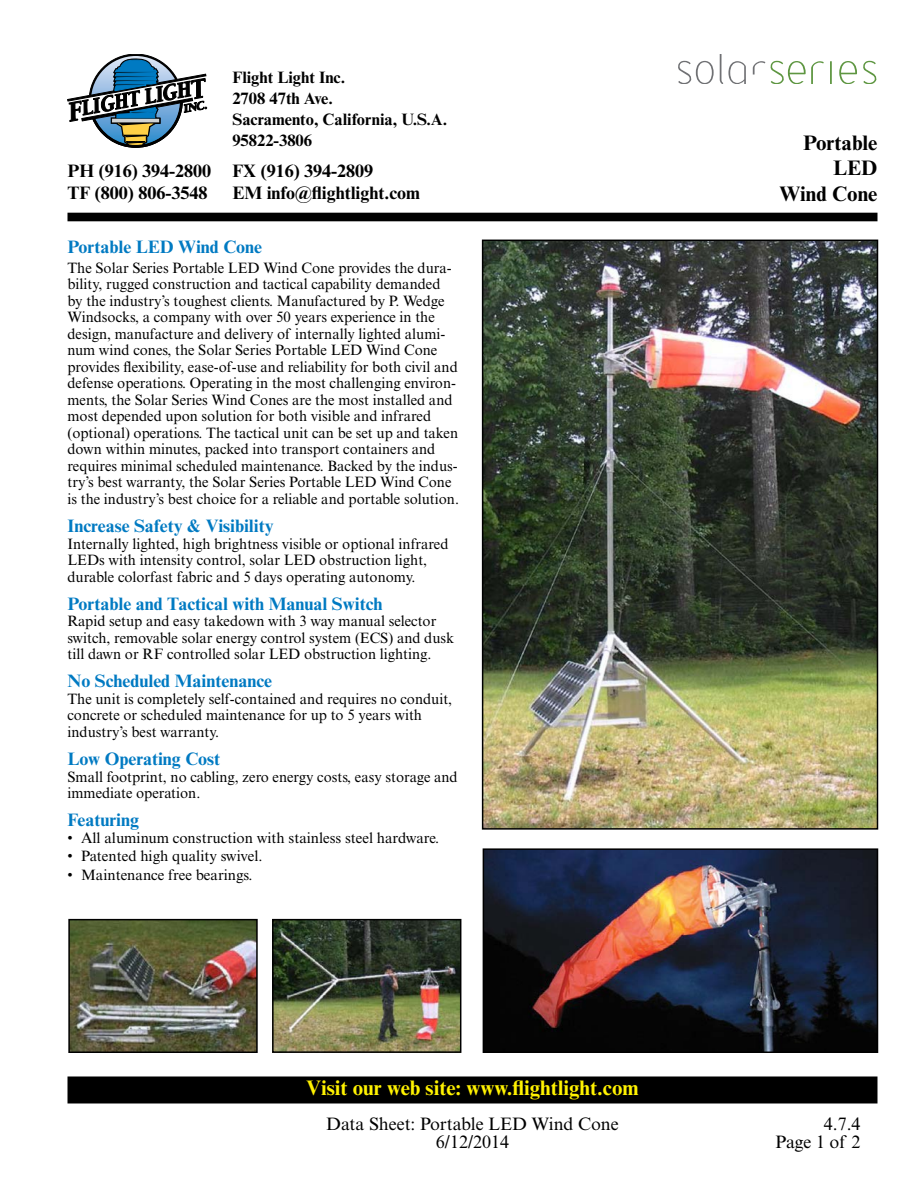
<style>
.page{position:relative;width:918px;height:1188px;background:#fff}
.page>*{position:absolute;margin:0;border:0;box-sizing:border-box;transform-origin:0 0}
.t1{font:700 21px "Times New Roman MT Std";color:#fff200}
.t2{font:700 21px/25.5px "Times New Roman MT Std";color:#000;text-align:right}
.t3{font:700 18px "Times New Roman MT Std";color:#007ac2}
.t4{font:700 18px/22.5px "Times New Roman MT Std";color:#000}
.t5{font:18px/18px "Times New Roman MT Std";color:#000;text-align:right}
.t6{font:700 16.5px/21px "Times New Roman MT Std";color:#000}
.t7{font:15px/16.5px "Times New Roman MT Std";color:#000}
</style>
<div class="page">
<div style="left:68px;top:1077px;width:809px;height:26px;background:#000"></div>
<div style="left:68px;top:1076px;width:810px;height:27px;border:2px solid #000"></div>
<svg style="left:68px;top:54px;width:139px;height:94px"></svg>
<div style="left:68px;top:213px;width:810px;height:8px;background:#000"></div>
<img style="left:485px;top:243px;width:390px;height:584px">
<div style="left:482px;top:240px;width:396px;height:590px;border:2px solid #000"></div>
<img style="left:486px;top:851px;width:389px;height:199px">
<div style="left:483px;top:848px;width:395px;height:205px;border:2px solid #000"></div>
<svg style="left:678px;top:61px;width:36px;height:23px"></svg>
<svg style="left:720px;top:54px;width:26px;height:30px"></svg>
<svg style="left:753px;top:61px;width:71px;height:23px"></svg>
<hr style="left:830px;top:61px;width:2px;height:23px;background:#5e9641">
<svg style="left:839px;top:61px;width:38px;height:23px"></svg>
<img style="left:71px;top:922px;width:184px;height:128px">
<div style="left:68px;top:919px;width:190px;height:134px;border:2px solid #000"></div>
<img style="left:275px;top:922px;width:183px;height:128px">
<div style="left:272px;top:919px;width:189px;height:134px;border:2px solid #000"></div>
<p class="t4" style="left:67px;top:159px;width:145px">PH (916) 394-2800<br>TF (800) 806-3548</p>
<p class="t6" style="left:232px;top:67px;width:216px">Flight Light Inc.<br>2708 47th Ave.<br>Sacramento, California, U.S.A.<br>95822-3806</p>
<p class="t4" style="left:232px;top:159px;width:189px">FX (916) 394-2809<br>EM info@flightlight.com</p>
<p class="t3" style="left:68px;top:236px;width:196px">Portable LED Wind Cone</p>
<p class="t7" style="left:68px;top:260px;width:393px">The Solar Series Portable LED Wind Cone provides the dura&shy;bility, rugged construction and tactical capability demanded by the industry’s toughest clients. Manufactured by P. Wedge Windsocks, a company with over 50 years experience in the design, manufacture and delivery of internally lighted alumi&shy;num wind cones, the Solar Series Portable LED Wind Cone provides flexibility, ease-of-use and reliability for both civil and defense operations. Operating in the most challenging environ&shy;ments, the Solar Series Wind Cones are the most installed and most depended upon solution for both visible and infrared (optional) operations. The tactical unit can be set up and taken down within minutes, packed into transport containers and requires minimal scheduled maintenance. Backed by the indus&shy;try’s best warranty, the Solar Series Portable LED Wind Cone is the industry’s best choice for a reliable and portable solution.</p>
<p class="t3" style="left:68px;top:515px;width:208px">Increase Safety &amp; Visibility</p>
<p class="t7" style="left:68px;top:535px;width:383px">Internally lighted, high brightness visible or optional infrared<br>LEDs with intensity control, solar LED obstruction light, durable colorfast fabric and 5 days operating autonomy.</p>
<p class="t3" style="left:68px;top:592px;width:317px">Portable and Tactical with Manual Switch</p>
<p class="t7" style="left:68px;top:613px;width:388px">Rapid setup and easy takedown with 3 way manual selector switch, removable solar energy control system (ECS) and dusk till dawn or RF controlled solar LED obstruction lighting.</p>
<p class="t3" style="left:68px;top:670px;width:206px">No Scheduled Maintenance</p>
<p class="t7" style="left:68px;top:691px;width:386px">The unit is completely self-contained and requires no conduit, concrete or scheduled maintenance for up to 5 years with industry’s best warranty.</p>
<p class="t3" style="left:68px;top:748px;width:154px">Low Operating Cost</p>
<p class="t7" style="left:68px;top:768px;width:392px">Small footprint, no cabling, zero energy costs, easy storage and immediate operation.</p>
<p class="t3" style="left:68px;top:809px;width:73px">Featuring</p>
<p class="t7" style="left:68px;top:829px;width:373px">• All aluminum construction with stainless steel hardware.</p>
<p class="t7" style="left:68px;top:848px;width:197px">• Patented high quality swivel.</p>
<p class="t7" style="left:68px;top:867px;width:187px">• Maintenance free bearings.</p>
<h1 class="t1" style="left:306px;top:1075px;width:334px">Visit our web site: www.flightlight.com</h1>
<p class="t5" style="left:326px;top:1114px;width:294px;text-align:center">Data Sheet: Portable LED Wind Cone<br>6/12/2014</p>
<h1 class="t2" style="left:779px;top:129px;width:100px">Portable<br>LED<br>Wind Cone</h1>
<p class="t5" style="left:775px;top:1114px;width:87px">4.7.4<br>Page 1 of 2</p>
</div>
